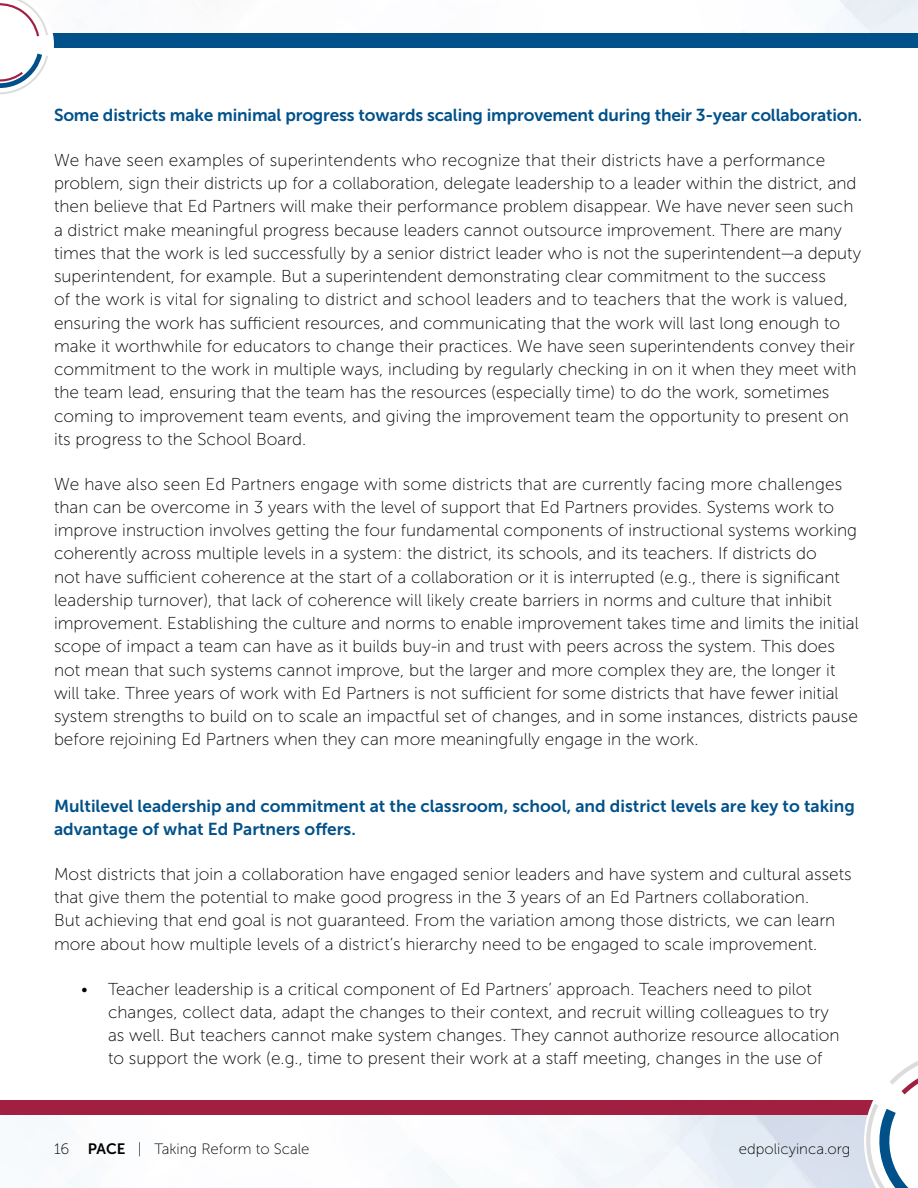
<style>
.page{position:relative;width:918px;height:1188px;background:#fff}
.page>*{position:absolute;margin:0;border:0;box-sizing:border-box;transform-origin:0 0}
.Body{font:17.25px/23.2px "Museo Sans 100";color:#000}
.Highlight_Statement{font:17.25px/23.2px "Museo Sans 700";color:#00518a}
.t1{font:15px "Museo Sans 100";color:#000}
.s1{font-family:"Museo Sans 700"}
</style>
<div class="page">
<img style="left:0;top:0;width:918px;height:1188px">
<div style="left:0;top:33px;width:918px;height:14px;background:#00518a"></div>
<div style="left:0;top:1100px;width:918px;height:14px;background:#a11f41"></div>
<svg style="left:0;top:0;width:61px;height:106px"></svg>
<svg style="left:858px;top:1039px;width:60px;height:149px"></svg>
<p class="Highlight_Statement" style="left:54px;top:103px;width:810px">Some districts make minimal progress towards scaling improvement during their 3-year collaboration.</p>
<p class="Body" style="left:54px;top:148px;width:809px">We have seen examples of superintendents who recognize that their districts have a performance problem, sign their districts up for a collaboration, delegate leadership to a leader within the district, and then believe that Ed Partners will make their performance problem disappear. We have never seen such a district make meaningful progress because leaders cannot outsource improvement. There are many times that the work is led successfully by a senior district leader who is not the superintendent—a deputy superintendent, for example. But a superintendent demonstrating clear commitment to the success<br>of the work is vital for signaling to district and school leaders and to teachers that the work is valued, ensuring the work has sufficient resources, and communicating that the work will last long enough to make it worthwhile for educators to change their practices. We have seen superintendents convey their commitment to the work in multiple ways, including by regularly checking in on it when they meet with the team lead, ensuring that the team has the resources (especially time) to do the work, sometimes coming to improvement team events, and giving the improvement team the opportunity to present on its progress to the School Board.</p>
<p class="Body" style="left:54px;top:472px;width:806px">We have also seen Ed Partners engage with some districts that are currently facing more challenges than can be overcome in 3 years with the level of support that Ed Partners provides. Systems work to improve instruction involves getting the four fundamental components of instructional systems working coherently across multiple levels in a system: the district, its schools, and its teachers. If districts do<br>not have sufficient coherence at the start of a collaboration or it is interrupted (e.g., there is significant leadership turnover), that lack of coherence will likely create barriers in norms and culture that inhibit improvement. Establishing the culture and norms to enable improvement takes time and limits the initial scope of impact a team can have as it builds buy-in and trust with peers across the system. This does not mean that such systems cannot improve, but the larger and more complex they are, the longer it will take. Three years of work with Ed Partners is not sufficient for some districts that have fewer initial system strengths to build on to scale an impactful set of changes, and in some instances, districts pause before rejoining Ed Partners when they can more meaningfully engage in the work.</p>
<p class="Highlight_Statement" style="left:54px;top:794px;width:802px">Multilevel leadership and commitment at the classroom, school, and district levels are key to taking advantage of what Ed Partners offers.</p>
<p class="Body" style="left:54px;top:863px;width:799px">Most districts that join a collaboration have engaged senior leaders and have system and cultural assets that give them the potential to make good progress in the 3 years of an Ed Partners collaboration.<br>But achieving that end goal is not guaranteed. From the variation among those districts, we can learn more about how multiple levels of a district’s hierarchy need to be engaged to scale improvement.</p>
<p class="Body" style="left:108px;top:977px;width:733px;text-indent:-27px">• Teacher leadership is a critical component of Ed Partners’ approach. Teachers need to pilot changes, collect data, adapt the changes to their context, and recruit willing colleagues to try as well. But teachers cannot make system changes. They cannot authorize resource allocation to support the work (e.g., time to present their work at a staff meeting, changes in the use of</p>
<p class="t1" style="left:54px;top:1141px;width:257px">16 <span class="s1">PACE</span> | Taking Reform to Scale</p>
<p class="t1" style="left:739px;top:1141px;width:113px">edpolicyinca.org</p>
</div>
